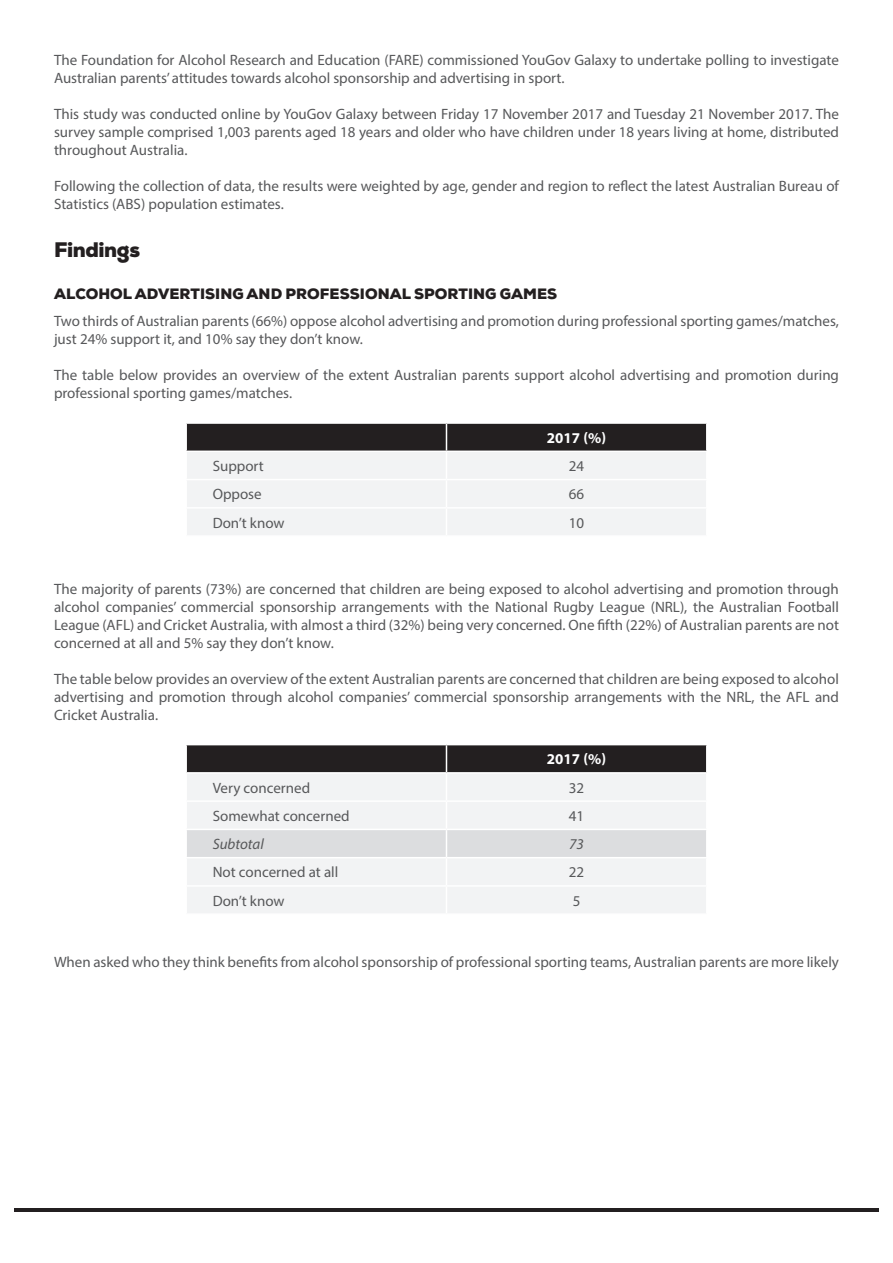
<style>
.page{position:relative;width:893px;height:1263px;background:#fff}
.page>*{position:absolute;margin:0;border:0;box-sizing:border-box;transform-origin:0 0}
.HEAD_1{font:900 21px "Nexa";letter-spacing:-.02em;color:#231f20}
.BODY{font:15px/18px "Myriad Pro";color:#57585a}
.Paragraph_Style_8{font:15px "Myriad Pro";color:#57585a}
.HEAD_2{font:900 15px "Nexa";letter-spacing:.005em;color:#231f20}
.TABLE_HEAD{font:700 15px "Myriad Pro";color:#fff}
.SUBTOTAL{font:italic 15px "Myriad Pro";color:#57585a}
.Paragraph_Style_8-2{font:italic 15px "Myriad Pro";color:#57585a}
</style>
<div class="page">
<svg style="left:186px;top:423px;width:521px;height:112px"></svg>
<hr style="left:706px;top:452px;width:2px;height:27px;background:#fff">
<hr style="left:446px;top:479px;width:262px;height:1px;background:#fff">
<svg style="left:186px;top:745px;width:521px;height:168px"></svg>
<hr style="left:185px;top:885px;width:261px;height:2px;background:#fff">
<hr style="left:446px;top:885px;width:262px;height:2px;background:#fff">
<hr style="left:185px;top:829px;width:261px;height:1px;background:#fff">
<hr style="left:185px;top:830px;width:2px;height:27px;background:#fff">
<hr style="left:446px;top:829px;width:262px;height:1px;background:#fff">
<hr style="left:706px;top:830px;width:2px;height:27px;background:#fff">
<hr style="left:185px;top:857px;width:261px;height:1px;background:#fff">
<hr style="left:446px;top:857px;width:262px;height:1px;background:#fff">
<hr style="left:14px;top:1209px;width:864px;height:3px;background:#231f20">
<p class="BODY" style="left:54px;top:51px;width:786px">The Foundation for Alcohol Research and Education (FARE) commissioned YouGov Galaxy to undertake polling to investigate<br>Australian parents’ attitudes towards alcohol sponsorship and advertising in sport.</p>
<p class="BODY" style="left:54px;top:105px;width:786px;text-align:justify">This study was conducted online by YouGov Galaxy between Friday 17 November 2017 and Tuesday 21 November 2017. The survey sample comprised 1,003 parents aged 18 years and older who have children under 18 years living at home, distributed throughout Australia.</p>
<p class="BODY" style="left:54px;top:177px;width:786px">Following the collection of data, the results were weighted by age, gender and region to reflect the latest Australian Bureau of<br>Statistics (ABS) population estimates.</p>
<p class="HEAD_1" style="left:54px;top:236px;width:88px">Findings</p>
<p class="HEAD_2" style="left:54px;top:284px;width:505px">ALCOHOL ADVERTISING AND PROFESSIONAL SPORTING GAMES</p>
<p class="BODY" style="left:54px;top:312px;width:786px">Two thirds of Australian parents (66%) oppose alcohol advertising and promotion during professional sporting games/matches, just 24% support it, and 10% say they don’t know.</p>
<p class="BODY" style="left:54px;top:366px;width:786px">The table below provides an overview of the extent Australian parents support alcohol advertising and promotion during professional sporting games/matches.</p>
<p class="TABLE_HEAD" style="left:547px;top:428px;width:61px">2017 (%)</p>
<p class="Paragraph_Style_8" style="left:213px;top:457px;width:53px">Support</p>
<p class="Paragraph_Style_8" style="left:569px;top:457px;width:17px">24</p>
<p class="Paragraph_Style_8" style="left:213px;top:485px;width:51px">Oppose</p>
<p class="Paragraph_Style_8" style="left:569px;top:485px;width:17px">66</p>
<p class="Paragraph_Style_8" style="left:213px;top:513px;width:73px">Don’t know</p>
<p class="Paragraph_Style_8" style="left:569px;top:513px;width:17px">10</p>
<p class="BODY" style="left:54px;top:580px;width:786px;text-align:justify">The majority of parents (73%) are concerned that children are being exposed to alcohol advertising and promotion through alcohol companies’ commercial sponsorship arrangements with the National Rugby League (NRL), the Australian Football League (AFL) and Cricket Australia, with almost a third (32%) being very concerned. One fifth (22%) of Australian parents are not concerned at all and 5% say they don’t know.</p>
<p class="BODY" style="left:54px;top:670px;width:786px;text-align:justify">The table below provides an overview of the extent Australian parents are concerned that children are being exposed to alcohol advertising and promotion through alcohol companies’ commercial sponsorship arrangements with the NRL, the AFL and Cricket Australia.</p>
<p class="TABLE_HEAD" style="left:547px;top:749px;width:61px">2017 (%)</p>
<p class="Paragraph_Style_8" style="left:213px;top:778px;width:99px">Very concerned</p>
<p class="Paragraph_Style_8" style="left:569px;top:778px;width:17px">32</p>
<p class="Paragraph_Style_8" style="left:213px;top:807px;width:139px">Somewhat concerned</p>
<p class="Paragraph_Style_8" style="left:569px;top:807px;width:17px">41</p>
<p class="SUBTOTAL" style="left:213px;top:835px;width:53px">Subtotal</p>
<p class="Paragraph_Style_8-2" style="left:569px;top:835px;width:16px">73</p>
<p class="Paragraph_Style_8" style="left:213px;top:863px;width:127px">Not concerned at all</p>
<p class="Paragraph_Style_8" style="left:569px;top:863px;width:17px">22</p>
<p class="Paragraph_Style_8" style="left:213px;top:891px;width:73px">Don’t know</p>
<p class="Paragraph_Style_8" style="left:573px;top:891px;width:9px">5</p>
<p class="BODY" style="left:54px;top:952px;width:786px">When asked who they think benefits from alcohol sponsorship of professional sporting teams, Australian parents are more likely</p>
</div>
